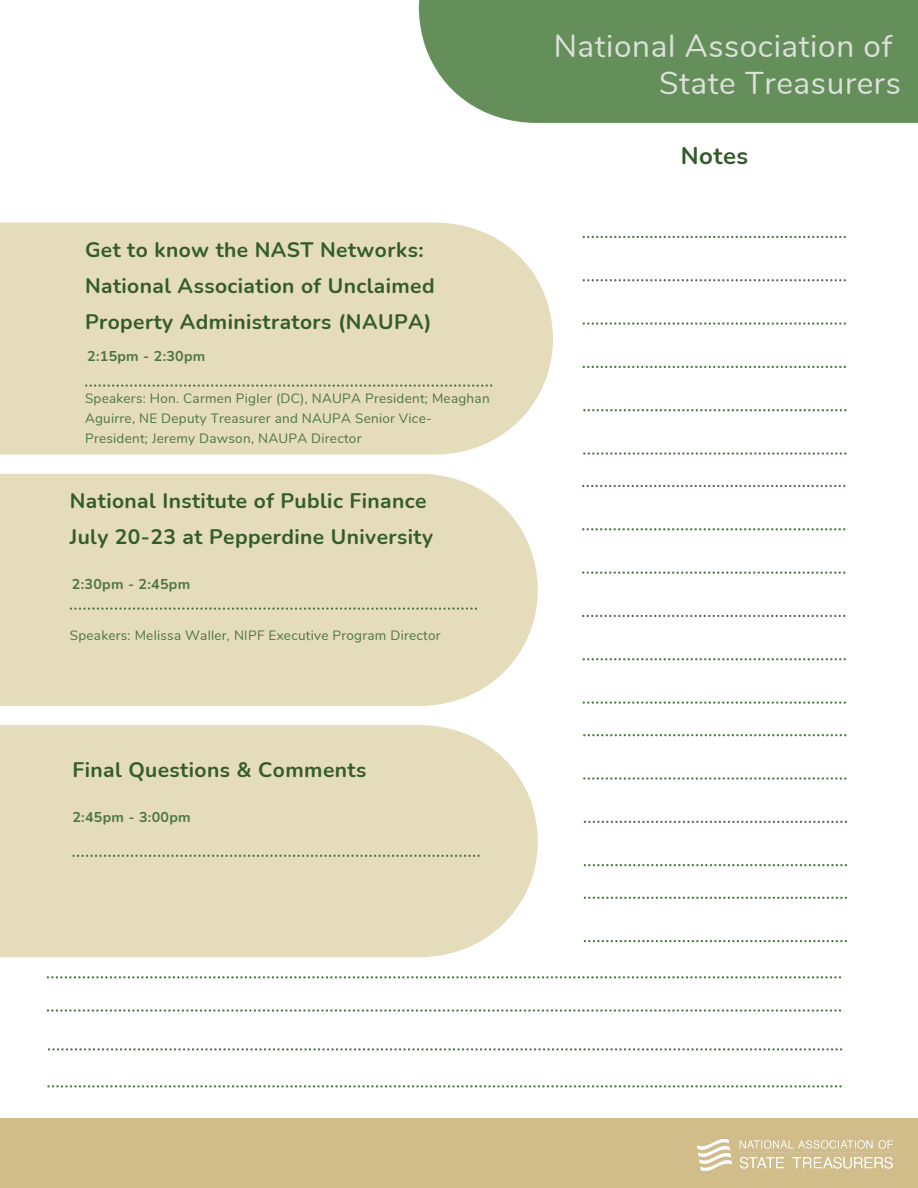
<style>
.page{position:relative;width:918px;height:1188px;background:#fff}
.page>*{position:absolute;margin:0;border:0;box-sizing:border-box;transform-origin:0 0}
.t1{font:31.5px/37.2px "Nunito";letter-spacing:.02em;color:#dde1dc;text-align:right}
.t2{font:700 24px "Nunito";letter-spacing:.02em;color:#345c2b}
.t3{font:700 21px/36px "Nunito";letter-spacing:.02em;color:#345c2b}
.t4{font:700 14.25px "Nunito";letter-spacing:.02em;color:#4c7542}
.t5{font:13.5px/20.2px "Nunito";letter-spacing:.02em;color:#4c7542}
</style>
<div class="page">
<svg style="left:583px;top:236px;width:263px;height:2px"></svg>
<svg style="left:583px;top:279px;width:263px;height:2px"></svg>
<svg style="left:583px;top:322px;width:263px;height:3px"></svg>
<svg style="left:583px;top:366px;width:263px;height:2px"></svg>
<div style="left:0;top:222px;width:553px;height:233px;background:#e5dcbc"></div>
<svg style="left:85px;top:384px;width:407px;height:3px"></svg>
<svg style="left:583px;top:409px;width:263px;height:2px"></svg>
<svg style="left:583px;top:452px;width:263px;height:3px"></svg>
<svg style="left:582px;top:485px;width:263px;height:2px"></svg>
<svg style="left:582px;top:528px;width:263px;height:2px"></svg>
<svg style="left:582px;top:572px;width:263px;height:2px"></svg>
<svg style="left:582px;top:615px;width:263px;height:2px"></svg>
<div style="left:0;top:725px;width:538px;height:232px;background:#e5dcbc"></div>
<svg style="left:72px;top:855px;width:408px;height:2px"></svg>
<svg style="left:583px;top:658px;width:263px;height:2px"></svg>
<svg style="left:583px;top:701px;width:263px;height:3px"></svg>
<div style="left:419px;top:0;width:499px;height:123px;background:#658f5a"></div>
<svg style="left:47px;top:976px;width:794px;height:2px"></svg>
<svg style="left:47px;top:1009px;width:794px;height:3px"></svg>
<svg style="left:48px;top:1048px;width:794px;height:3px"></svg>
<svg style="left:47px;top:1085px;width:795px;height:3px"></svg>
<div style="left:0;top:1118px;width:918px;height:70px;background:#d1bd8a"></div>
<img style="left:697px;top:1139px;width:196px;height:32px">
<div style="left:0;top:474px;width:538px;height:232px;background:#e5dcbc"></div>
<svg style="left:70px;top:608px;width:407px;height:2px"></svg>
<svg style="left:583px;top:734px;width:263px;height:2px"></svg>
<svg style="left:583px;top:777px;width:263px;height:3px"></svg>
<svg style="left:584px;top:821px;width:263px;height:2px"></svg>
<svg style="left:584px;top:864px;width:263px;height:2px"></svg>
<svg style="left:584px;top:897px;width:263px;height:2px"></svg>
<svg style="left:584px;top:940px;width:263px;height:2px"></svg>
<h1 class="t3" style="left:85px;top:232px;width:351px">Get to know the NAST Networks:<br>National Association of Unclaimed<br>Property Administrators (NAUPA)</h1>
<h2 class="t4" style="left:87px;top:346px;width:120px">2:15pm - 2:30pm</h2>
<h3 class="t5" style="left:85px;top:388px;width:406px">Speakers: Hon. Carmen Pigler (DC), NAUPA President; Meaghan<br>Aguirre, NE Deputy Treasurer and NAUPA Senior Vice-<br>President; Jeremy Dawson, NAUPA Director</h3>
<p class="t3" style="left:70px;top:483px;width:365px">National Institute of Public Finance<br>July 20-23 at Pepperdine University</p>
<p class="t4" style="left:72px;top:575px;width:120px">2:30pm - 2:45pm</p>
<p class="t5" style="left:70px;top:626px;width:372px">Speakers: Melissa Waller, NIPF Executive Program Director</p>
<h4 class="t3" style="left:73px;top:752px;width:295px">Final Questions &amp; Comments</h4>
<p class="t4" style="left:72px;top:807px;width:120px">2:45pm - 3:00pm</p>
<p class="t1" style="left:554px;top:28px;width:349px">National Association of<br>State Treasurers</p>
<p class="t2" style="left:681px;top:139px;width:69px">Notes</p>
</div>
